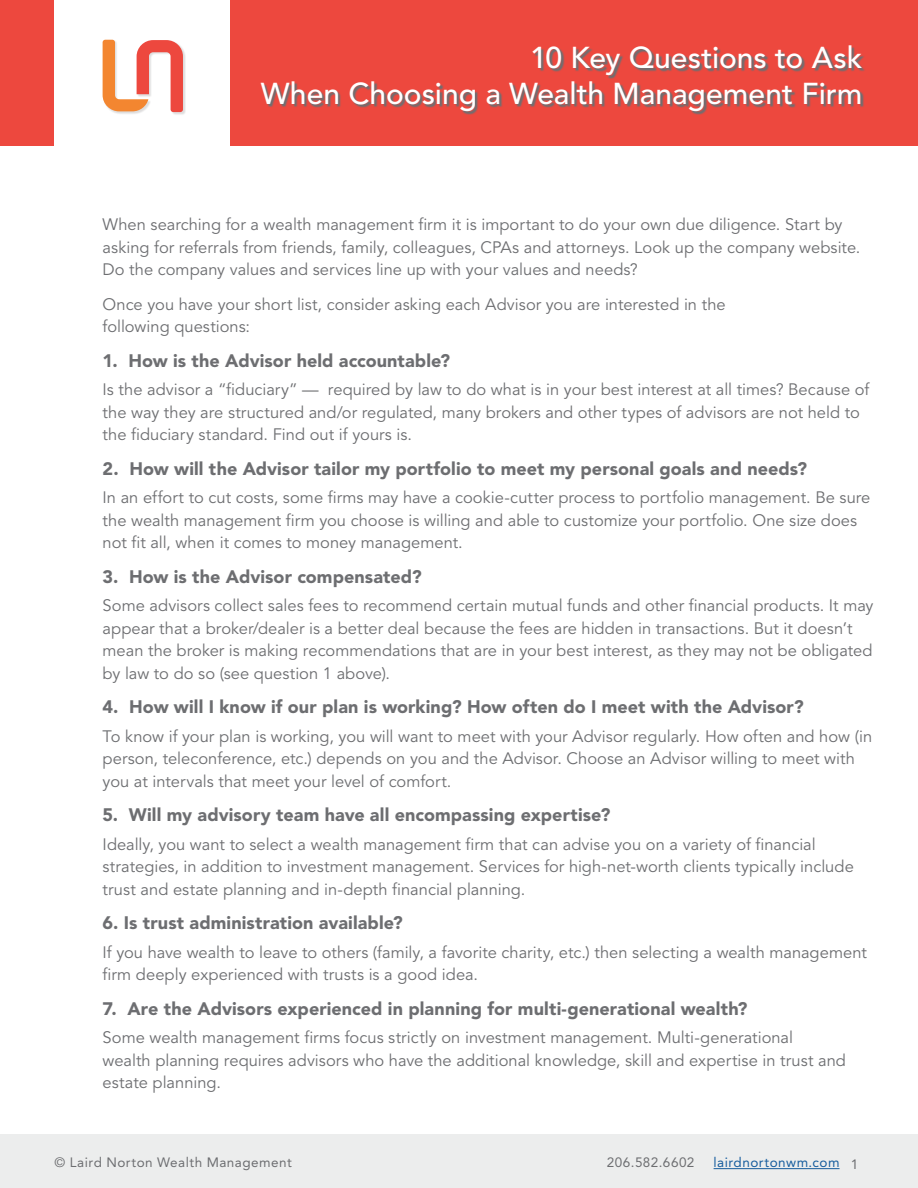
<style>
.page{position:relative;width:918px;height:1188px;background:#fff}
.page>*{position:absolute;margin:0;border:0;box-sizing:border-box;transform-origin:0 0}
.t1{font:500 30px/36px "Avenir LT Std";color:#fff;text-align:right}
.t2{font:900 18px "Avenir LT Std";letter-spacing:.005em;color:#6d6e71}
.t3{font:16.5px/22.5px "Avenir LT Std";color:#6d6e71}
.t4{font:13.5px "Avenir LT Std";letter-spacing:.035em;color:#6d6e71}
.t5{font:13.5px "Avenir LT Std";letter-spacing:.035em;color:#175d9e}
.s1{color:#6d6e71}
</style>
<div class="page">
<div style="left:103px;top:40px;width:83px;height:75px;background:#231f20;opacity:.15"></div>
<svg style="left:103px;top:40px;width:80px;height:72px"></svg>
<div style="left:0;top:0;width:54px;height:146px;background:#ed483e"></div>
<div style="left:230px;top:0;width:688px;height:146px;background:#ed483e"></div>
<div style="left:0;top:1134px;width:918px;height:54px;background:#eceded"></div>
<hr style="left:714px;top:1168px;width:126px;height:1px;background:#175d9e">
<svg style="left:262px;top:47px;width:603px;height:68px"></svg>
<h1 class="t1" style="left:261px;top:42px;width:603px">10 Key Questions to Ask<br>When Choosing a Wealth Management Firm</h1>
<p class="t3" style="left:103px;top:215px;width:759px">When searching for a wealth management firm it is important to do your own due diligence. Start by asking for referrals from friends, family, colleagues, CPAs and attorneys. Look up the company website.<br>Do the company values and services line up with your values and needs?</p>
<p class="t3" style="left:103px;top:294px;width:625px">Once you have your short list, consider asking each Advisor you are interested in the following questions:</p>
<p class="t2" style="left:103px;top:353px;width:349px">1. How is the Advisor held accountable?</p>
<p class="t3" style="left:103px;top:380px;width:768px">Is the advisor a “fiduciary” — required by law to do what is in your best interest at all times? Because of the way they are structured and/or regulated, many brokers and other types of advisors are not held to the fiduciary standard. Find out if yours is.</p>
<p class="t2" style="left:103px;top:461px;width:706px">2. How will the Advisor tailor my portfolio to meet my personal goals and needs?</p>
<p class="t3" style="left:103px;top:488px;width:769px">In an effort to cut costs, some firms may have a cookie-cutter process to portfolio management. Be sure the wealth management firm you choose is willing and able to customize your portfolio. One size does not fit all, when it comes to money management.</p>
<p class="t2" style="left:103px;top:569px;width:321px">3. How is the Advisor compensated?</p>
<p class="t3" style="left:103px;top:596px;width:773px">Some advisors collect sales fees to recommend certain mutual funds and other financial products. It may appear that a broker/dealer is a better deal because the fees are hidden in transactions. But it doesn’t mean the broker is making recommendations that are in your best interest, as they may not be obligated by law to do so (see question 1 above).</p>
<p class="t2" style="left:103px;top:699px;width:703px">4. How will I know if our plan is working? How often do I meet with the Advisor?</p>
<p class="t3" style="left:103px;top:726px;width:771px">To know if your plan is working, you will want to meet with your Advisor regularly. How often and how (in person, teleconference, etc.) depends on you and the Advisor. Choose an Advisor willing to meet with you at intervals that meet your level of comfort.</p>
<p class="t2" style="left:103px;top:807px;width:509px">5. Will my advisory team have all encompassing expertise?</p>
<p class="t3" style="left:103px;top:834px;width:753px">Ideally, you want to select a wealth management firm that can advise you on a variety of financial strategies, in addition to investment management. Services for high-net-worth clients typically include trust and estate planning and in-depth financial planning.</p>
<p class="t2" style="left:103px;top:915px;width:302px">6. Is trust administration available?</p>
<p class="t3" style="left:103px;top:942px;width:766px">If you have wealth to leave to others (family, a favorite charity, etc.) then selecting a wealth management firm deeply experienced with trusts is a good idea.</p>
<p class="t2" style="left:103px;top:1001px;width:647px">7. Are the Advisors experienced in planning for multi-generational wealth?</p>
<p class="t3" style="left:103px;top:1028px;width:745px">Some wealth management firms focus strictly on investment management. Multi-generational<br>wealth planning requires advisors who have the additional knowledge, skill and expertise in trust and estate planning.</p>
<p class="t4" style="left:55px;top:1157px;width:239px">© Laird Norton Wealth Management</p>
<p class="t4" style="left:607px;top:1157px;width:89px">206.582.6602</p>
<p class="t5" style="left:714px;top:1157px;width:146px">lairdnortonwm.com <span class="s1">1</span></p>
</div>
